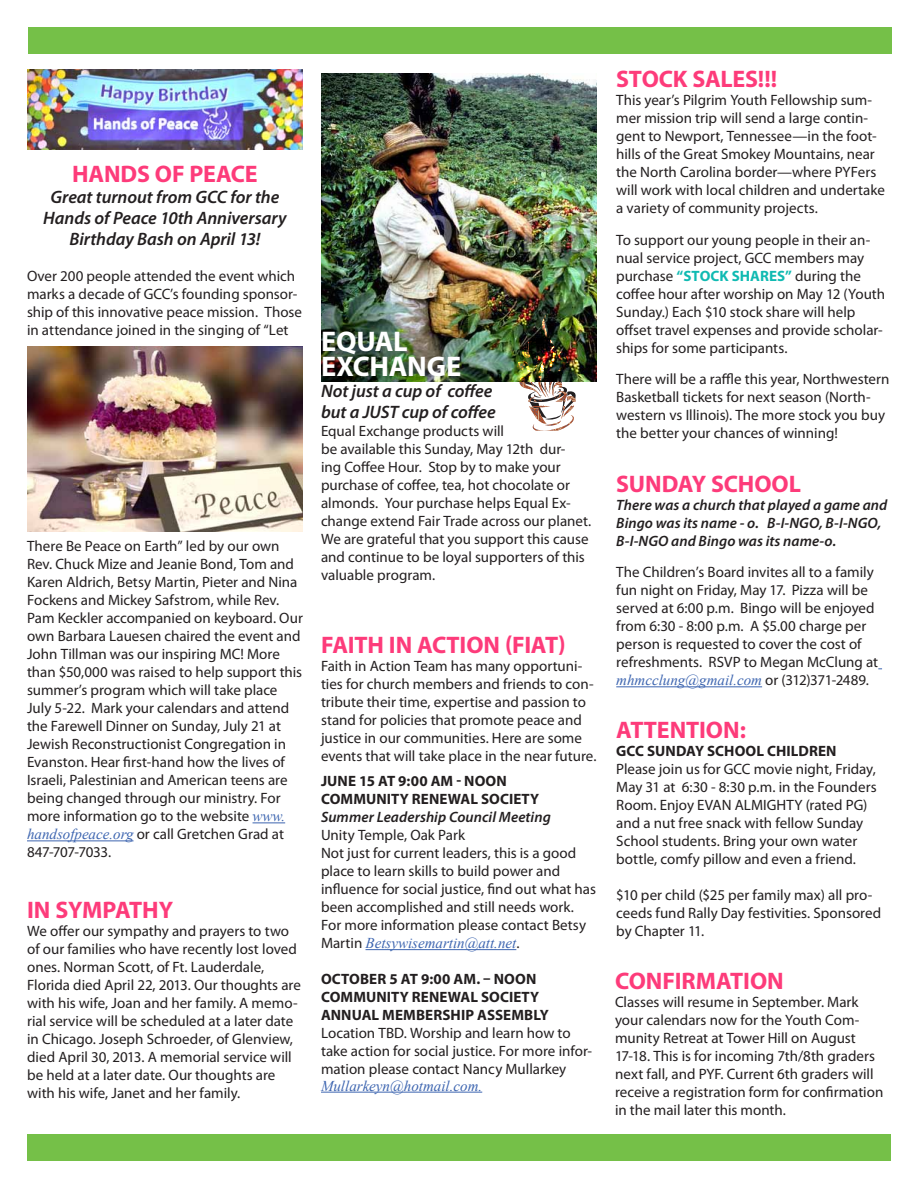
<style>
.page{position:relative;width:918px;height:1188px;background:#fff}
.page>*{position:absolute;margin:0;border:0;box-sizing:border-box;transform-origin:0 0}
.t1{font:700 28.5px "Myriad Pro";letter-spacing:-.01em;color:#fff}
.t2{font:700 24px "Myriad Pro";letter-spacing:-.01em;color:#fd3b7a}
.t3{font:italic 600 18px/21px "Myriad Pro";letter-spacing:-.005em;color:#231f20}
.t4{font:15px/18px "Myriad Pro";color:#231f20}
.t5{font:700 15px "Myriad Pro";letter-spacing:.005em;color:#231f20}
.t6{font:italic 600 15px/18px "Myriad Pro";letter-spacing:.005em;color:#231f20}
.t7{font:italic 15px "Times New Roman";color:#3d65b0}
.s1{font-family:"Times New Roman";font-style:italic;color:#3d65b0}
.s2{font-weight:700;color:#10bab2}
</style>
<div class="page">
<img style="left:321px;top:74px;width:276px;height:308px">
<div style="left:28px;top:27px;width:864px;height:27px;background:#75c048"></div>
<hr style="left:616px;top:686px;width:146px;height:1px;background:#3d65b0">
<hr style="left:366px;top:949px;width:150px;height:1px;background:#3d65b0">
<hr style="left:321px;top:1092px;width:161px;height:1px;background:#3d65b0">
<div style="left:27px;top:1134px;width:864px;height:27px;background:#75c048"></div>
<hr style="left:253px;top:823px;width:32px;height:1px;background:#3d65b0">
<hr style="left:27px;top:841px;width:107px;height:1px;background:#3d65b0">
<img style="left:27px;top:69px;width:276px;height:81px">
<img style="left:28px;top:347px;width:274px;height:184px">
<img style="left:514px;top:312px;width:64px;height:119px">
<p class="t2" style="left:72px;top:159px;width:187px">HANDS OF PEACE</p>
<p class="t3" style="left:43px;top:186px;width:245px;text-align:center">Great turnout from GCC for the<br>Hands of Peace 10th Anniversary<br>Birthday Bash on April 13!</p>
<p class="t4" style="left:27px;top:267px;width:277px">Over 200 people attended the event which marks a decade of GCC’s founding sponsor&shy;ship of this innovative peace mission. Those in attendance joined in the singing of “Let</p>
<p class="t4" style="left:27px;top:537px;width:277px">There Be Peace on Earth” led by our own Rev. Chuck Mize and Jeanie Bond, Tom and Karen Aldrich, Betsy Martin, Pieter and Nina Fockens and Mickey Safstrom, while Rev.<br>Pam Keckler accompanied on keyboard. Our own Barbara Lauesen chaired the event and John Tillman was our inspiring MC! More than $50,000 was raised to help support this summer’s program which will take place July 5-22. Mark your calendars and attend the Farewell Dinner on Sunday, July 21 at Jewish Reconstructionist Congregation in Evanston. Hear first-hand how the lives of Israeli, Palestinian and American teens are being changed through our ministry. For more information go to the website <span class="s1">www. handsofpeace.org</span> or call Gretchen Grad at 847-707-7033.</p>
<p class="t2" style="left:27px;top:895px;width:148px">IN SYMPATHY</p>
<p class="t4" style="left:27px;top:922px;width:275px">We offer our sympathy and prayers to two of our families who have recently lost loved ones. Norman Scott, of Ft. Lauderdale, Florida died April 22, 2013. Our thoughts are with his wife, Joan and her family. A memo&shy;rial service will be scheduled at a later date in Chicago. Joseph Schroeder, of Glenview, died April 30, 2013. A memorial service will be held at a later date. Our thoughts are with his wife, Janet and her family.</p>
<p class="t1" style="left:321px;top:322px;width:88px">EQUAL</p>
<p class="t1" style="left:321px;top:348px;width:142px">EXCHANGE</p>
<p class="t3" style="left:321px;top:380px;width:176px">Not just a cup of coffee but a JUST cup of coffee</p>
<p class="t4" style="left:321px;top:422px;width:272px">Equal Exchange products will<br>be available this Sunday, May 12th dur-<br>ing Coffee Hour. Stop by to make your purchase of coffee, tea, hot chocolate or almonds. Your purchase helps Equal Ex&shy;change extend Fair Trade across our planet.<br>We are grateful that you support this cause and continue to be loyal supporters of this valuable program.</p>
<p class="t2" style="left:321px;top:629px;width:246px">FAITH IN ACTION (FIAT)</p>
<p class="t4" style="left:321px;top:656px;width:277px">Faith in Action Team has many opportuni&shy;ties for church members and friends to con&shy;tribute their time, expertise and passion to stand for policies that promote peace and justice in our communities. Here are some events that will take place in the near future.</p>
<p class="t5" style="left:321px;top:771px;width:187px">JUNE 15 AT 9:00 AM - NOON</p>
<p class="t5" style="left:321px;top:789px;width:220px">COMMUNITY RENEWAL SOCIETY</p>
<p class="t6" style="left:321px;top:808px;width:231px">Summer Leadership Council Meeting</p>
<p class="t4" style="left:321px;top:826px;width:146px">Unity Temple, Oak Park</p>
<p class="t4" style="left:321px;top:844px;width:277px">Not just for current leaders, this is a good place to learn skills to build power and influence for social justice, find out what has been accomplished and still needs work.<br>For more information please contact Betsy Martin <span class="s1">Betsywisemartin@att.net</span>.</p>
<p class="t5" style="left:321px;top:969px;width:217px">OCTOBER 5 AT 9:00 AM. – NOON</p>
<p class="t5" style="left:321px;top:987px;width:220px">COMMUNITY RENEWAL SOCIETY</p>
<p class="t5" style="left:321px;top:1005px;width:229px">ANNUAL MEMBERSHIP ASSEMBLY</p>
<p class="t4" style="left:321px;top:1024px;width:273px">Location TBD. Worship and learn how to take action for social justice. For more infor&shy;mation please contact Nancy Mullarkey</p>
<p class="t7" style="left:321px;top:1075px;width:163px">Mullarkeyn@hotmail.com.</p>
<p class="t2" style="left:616px;top:63px;width:163px">STOCK SALES!!!</p>
<p class="t4" style="left:616px;top:91px;width:270px">This year’s Pilgrim Youth Fellowship sum&shy;mer mission trip will send a large contin&shy;gent to Newport, Tennessee—in the foot&shy;hills of the Great Smokey Mountains, near the North Carolina border—where PYFers will work with local children and undertake a variety of community projects.</p>
<p class="t4" style="left:616px;top:230px;width:271px">To support our young people in their an&shy;nual service project, GCC members may purchase <span class="s2">“STOCK SHARES”</span> during the coffee hour after worship on May 12 (Youth Sunday.) Each $10 stock share will help offset travel expenses and provide scholar&shy;ships for some participants.</p>
<p class="t4" style="left:616px;top:370px;width:275px">There will be a raffle this year, Northwestern Basketball tickets for next season (North&shy;western vs Illinois). The more stock you buy the better your chances of winning!</p>
<p class="t2" style="left:616px;top:468px;width:186px">SUNDAY SCHOOL</p>
<p class="t6" style="left:616px;top:495px;width:273px">There was a church that played a game and<br>Bingo was its name - o. B-I-NGO, B-I-NGO,<br>B-I-NGO and Bingo was its name-o.</p>
<p class="t4" style="left:616px;top:563px;width:264px">The Children’s Board invites all to a family fun night on Friday, May 17. Pizza will be served at 6:00 p.m. Bingo will be enjoyed from 6:30 - 8:00 p.m. A $5.00 charge per person is requested to cover the cost of refreshments. RSVP to Megan McClung at <span class="s1">mhmcclung@gmail.com</span> or (312)371-2489.</p>
<p class="t2" style="left:616px;top:714px;width:131px">ATTENTION:</p>
<p class="t5" style="left:616px;top:741px;width:222px">GCC SUNDAY SCHOOL CHILDREN</p>
<p class="t4" style="left:616px;top:760px;width:262px">Please join us for GCC movie night, Friday, May 31 at 6:30 - 8:30 p.m. in the Founders Room. Enjoy EVAN ALMIGHTY (rated PG) and a nut free snack with fellow Sunday School students. Bring your own water bottle, comfy pillow and even a friend.</p>
<p class="t4" style="left:616px;top:886px;width:266px">$10 per child ($25 per family max) all pro&shy;ceeds fund Rally Day festivities. Sponsored by Chapter 11.</p>
<p class="t2" style="left:615px;top:966px;width:170px">CONFIRMATION</p>
<p class="t4" style="left:615px;top:993px;width:270px">Classes will resume in September. Mark your calendars now for the Youth Com&shy;munity Retreat at Tower Hill on August 17-18. This is for incoming 7th/8th graders next fall, and PYF. Current 6th graders will receive a registration form for confirmation in the mail later this month.</p>
</div>
